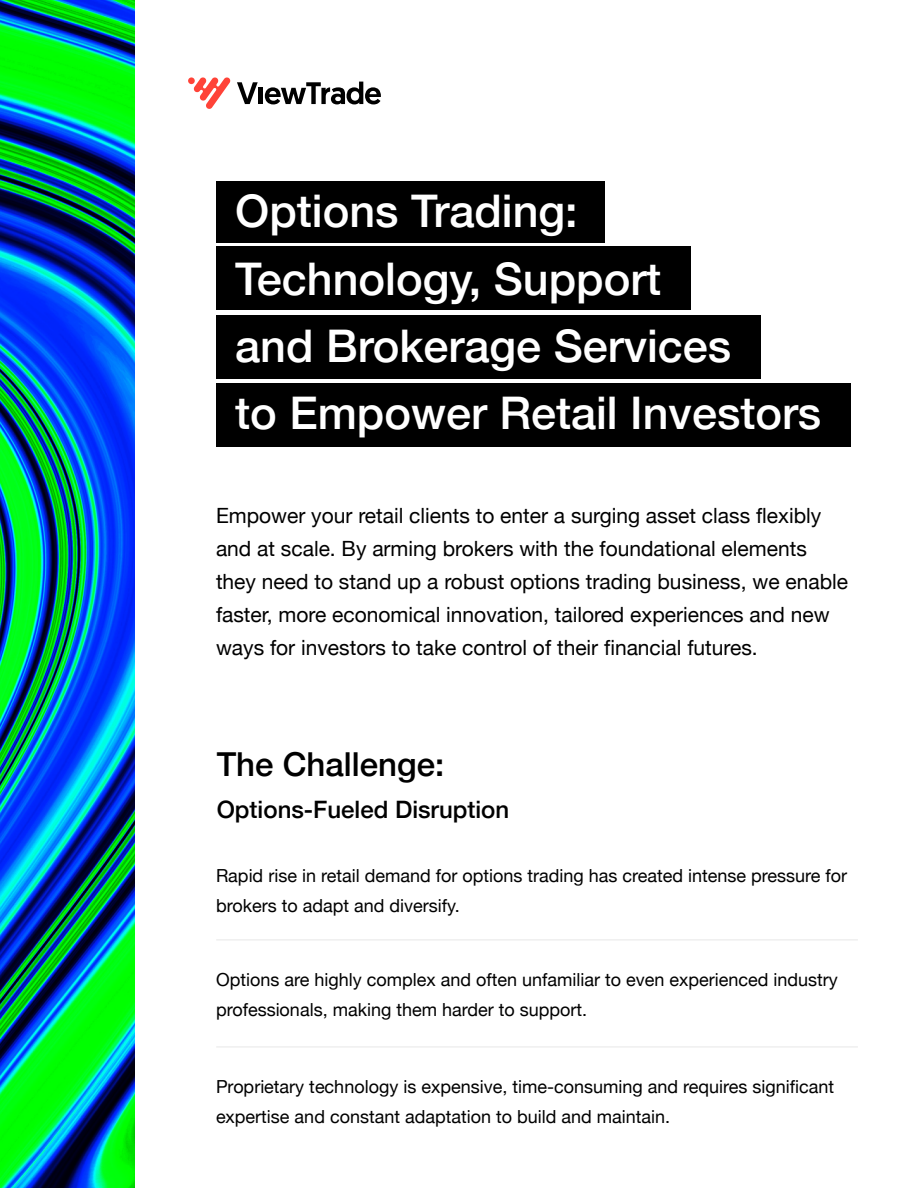
<style>
.page{position:relative;width:918px;height:1188px;background:#fff}
.page>*{position:absolute;margin:0;border:0;box-sizing:border-box;transform-origin:0 0}
.t1{font:500 45px/67.3px "Helvetica Neue";color:#fff}
.t2{font:500 33px "Helvetica Neue";color:#000}
.t3{font:500 24px "Helvetica Neue";color:#000}
.t4{font:21px/33px "Helvetica Neue";color:#000}
.t5{font:18px/30px "Helvetica Neue";color:#000}
</style>
<div class="page">
<hr style="left:216px;top:1047px;width:642px;height:1px;background:#e7e7e7">
<hr style="left:216px;top:940px;width:642px;height:1px;background:#e7e7e7">
<div style="left:216px;top:181px;width:389px;height:62px;background:#000"></div>
<div style="left:216px;top:247px;width:475px;height:63px;background:#000"></div>
<div style="left:216px;top:315px;width:545px;height:63px;background:#000"></div>
<div style="left:216px;top:383px;width:634px;height:63px;background:#000"></div>
<svg style="left:193px;top:77px;width:38px;height:32px"></svg>
<div style="left:188px;top:77px;width:7px;height:7px;background:#ff4338;border-radius:50%"></div>
<svg style="left:237px;top:82px;width:21px;height:22px"></svg>
<hr style="left:259px;top:88px;width:4px;height:16px;background:#000">
<svg style="left:265px;top:82px;width:116px;height:22px"></svg>
<img style="left:0;top:0;width:135px;height:1188px">
<h1 class="t1" style="left:235px;top:174px;width:588px">Options Trading:<br>Technology, Support<br>and Brokerage Services<br>to Empower Retail Investors</h1>
<p class="t4" style="left:216px;top:500px;width:634px">Empower your retail clients to enter a surging asset class flexibly and at scale. By arming brokers with the foundational elements they need to stand up a robust options trading business, we enable faster, more economical innovation, tailored experiences and new ways for investors to take control of their financial futures.</p>
<h2 class="t2" style="left:217px;top:738px;width:229px">The Challenge:</h2>
<h3 class="t3" style="left:217px;top:791px;width:294px">Options-Fueled Disruption</h3>
<p class="t5" style="left:216px;top:862px;width:633px">Rapid rise in retail demand for options trading has created intense pressure for brokers to adapt and diversify.</p>
<p class="t5" style="left:216px;top:966px;width:623px">Options are highly complex and often unfamiliar to even experienced industry professionals, making them harder to support.</p>
<p class="t5" style="left:216px;top:1072px;width:620px">Proprietary technology is expensive, time-consuming and requires significant expertise and constant adaptation to build and maintain.</p>
</div>
